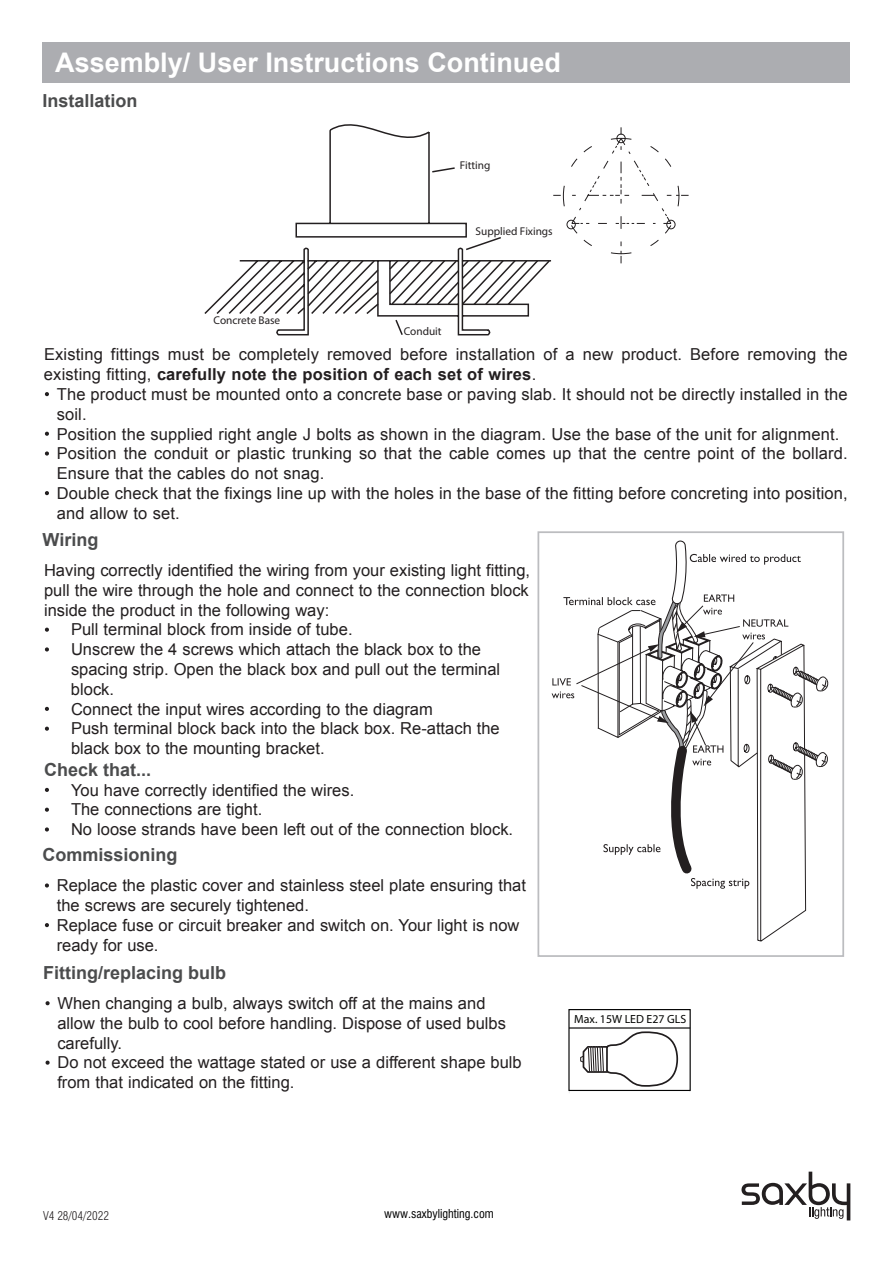
<style>
.page{position:relative;width:893px;height:1263px;background:#fff}
.page>*{position:absolute;margin:0;border:0;box-sizing:border-box;transform-origin:0 0}
.t1{font:700 27px "Arial";color:#fff}
.t2{font:700 18px "Arial";color:#4b4c4d}
.t3{font:16.5px/19.8px "Arial";color:#231f20}
.t4{font:condensed 12px "Swiss 721 BT";color:#000001}
.t5{font:300 condensed 12px "Swiss 721 BT";color:#231f20}
.t6{font:11.85px "Myriad Pro";color:#040503}
.t7{font:11.25px "Myriad Pro";color:#231f20}
.s1{font-weight:700}
</style>
<div class="page">
<div style="left:43px;top:42px;width:807px;height:41px;background:#acadb1"></div>
<svg style="left:45px;top:392px;width:4px;height:4px"></svg>
<svg style="left:45px;top:432px;width:4px;height:4px"></svg>
<svg style="left:45px;top:451px;width:4px;height:5px"></svg>
<svg style="left:45px;top:491px;width:4px;height:4px"></svg>
<svg style="left:45px;top:628px;width:4px;height:4px"></svg>
<svg style="left:45px;top:647px;width:4px;height:4px"></svg>
<svg style="left:45px;top:707px;width:4px;height:4px"></svg>
<svg style="left:45px;top:727px;width:4px;height:4px"></svg>
<svg style="left:45px;top:788px;width:4px;height:4px"></svg>
<svg style="left:45px;top:808px;width:4px;height:4px"></svg>
<svg style="left:45px;top:827px;width:4px;height:4px"></svg>
<svg style="left:45px;top:883px;width:4px;height:4px"></svg>
<svg style="left:45px;top:923px;width:4px;height:4px"></svg>
<svg style="left:46px;top:1001px;width:4px;height:4px"></svg>
<svg style="left:46px;top:1060px;width:4px;height:5px"></svg>
<svg style="left:569px;top:1028px;width:121px;height:65px"></svg>
<hr style="left:569px;top:1027px;width:121px;height:1px;background:#030303">
<div style="left:568px;top:1009px;width:123px;height:82px;border:1px solid #030303"></div>
<svg style="left:204px;top:124px;width:325px;height:212px"></svg>
<svg style="left:285px;top:127px;width:404px;height:189px"></svg>
<div style="left:537px;top:531px;width:307px;height:426px;border:2px solid #bcbdc0"></div>
<svg style="left:552px;top:540px;width:277px;height:402px"></svg>
<svg style="left:741px;top:1171px;width:109px;height:49px"></svg>
<h1 class="t1" style="left:55px;top:45px;width:507px">Assembly/ User Instructions Continued</h1>
<p class="t2" style="left:43px;top:88px;width:97px">Installation</p>
<p class="t7" style="left:214px;top:313px;width:68px">Concrete Base</p>
<p class="t7" style="left:460px;top:158px;width:32px">Fitting</p>
<p class="t7" style="left:476px;top:224px;width:79px">Supplied Fixings</p>
<p class="t7" style="left:404px;top:324px;width:39px">Conduit</p>
<p class="t3" style="left:44px;top:345px;width:805px">Existing fittings must be completely removed before installation of a new product. Before removing the existing fitting, <span class="s1">carefully note the position of each set of wires</span>.</p>
<p class="t3" style="left:57px;top:384px;width:793px">The product must be mounted onto a concrete base or paving slab. It should not be directly installed in the soil.<br>Position the supplied right angle J bolts as shown in the diagram. Use the base of the unit for alignment.<br>Position the conduit or plastic trunking so that the cable comes up that the centre point of the bollard.<br>Ensure that the cables do not snag.<br>Double check that the fixings line up with the holes in the base of the fitting before concreting into position, and allow to set.</p>
<p class="t2" style="left:43px;top:527px;width:57px">Wiring</p>
<p class="t3" style="left:44px;top:560px;width:488px">Having correctly identified the wiring from your existing light fitting,</p>
<p class="t3" style="left:44px;top:580px;width:486px">pull the wire through the hole and connect to the connection block</p>
<p class="t3" style="left:44px;top:600px;width:287px">inside the product in the following way:</p>
<p class="t3" style="left:71px;top:620px;width:283px">Pull terminal block from inside of tube.</p>
<p class="t3" style="left:71px;top:640px;width:411px">Unscrew the 4 screws which attach the black box to the</p>
<p class="t3" style="left:71px;top:659px;width:431px">spacing strip. Open the black box and pull out the terminal</p>
<p class="t3" style="left:71px;top:679px;width:45px">block.</p>
<p class="t3" style="left:71px;top:699px;width:363px">Connect the input wires according to the diagram</p>
<p class="t3" style="left:71px;top:719px;width:430px">Push terminal block back into the black box. Re-attach the</p>
<p class="t3" style="left:71px;top:739px;width:255px">black box to the mounting bracket.</p>
<p class="t2" style="left:44px;top:757px;width:109px">Check that...</p>
<p class="t3" style="left:71px;top:780px;width:444px">You have correctly identified the wires.<br>The connections are tight.<br>No loose strands have been left out of the connection block.</p>
<p class="t2" style="left:43px;top:843px;width:137px">Commissioning</p>
<p class="t3" style="left:57px;top:876px;width:471px">Replace the plastic cover and stainless steel plate ensuring that the screws are securely tightened.<br>Replace fuse or circuit breaker and switch on. Your light is now ready for use.</p>
<p class="t2" style="left:43px;top:960px;width:185px">Fitting/replacing bulb</p>
<p class="t3" style="left:57px;top:993px;width:466px">When changing a bulb, always switch off at the mains and allow the bulb to cool before handling. Dispose of used bulbs carefully.<br>Do not exceed the wattage stated or use a different shape bulb from that indicated on the fitting.</p>
<p class="t5" style="left:43px;top:1209px;width:67px">V4 28/04/2022</p>
<p class="t4" style="left:384px;top:1207px;width:111px">www.saxbylighting.com</p>
<p class="t6" style="left:574px;top:1012px;width:113px">Max. 15W LED E27 GLS</p>
</div>
